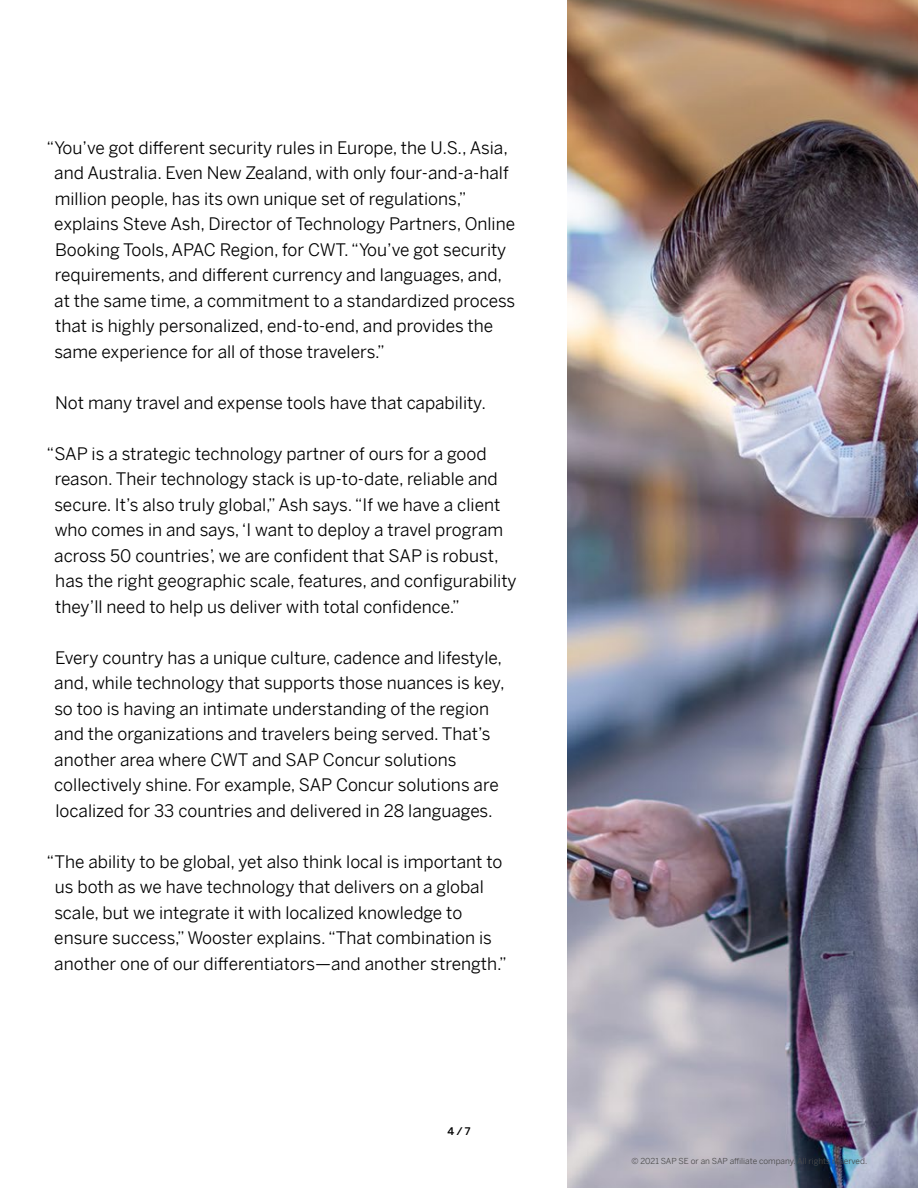
<style>
.page{position:relative;width:918px;height:1188px;background:#fff}
.page>*{position:absolute;margin:0;border:0;box-sizing:border-box;transform-origin:0 0}
.t1{font:17.25px/25.5px "Benton Sans";color:#000}
.t2{font:500 10.5px "Benton Sans";color:#000}
.t3{font:8.25px "Benton Sans";color:#4b4b4b}
</style>
<div class="page">
<img style="left:567px;top:0;width:351px;height:1188px">
<p class="t1" style="left:54px;top:133px;width:463px;text-indent:-8px">“You’ve got different security rules in Europe, the U.S., Asia, and Australia. Even New Zealand, with only four-and-a-half million people, has its own unique set of regulations,” explains Steve Ash, Director of Technology Partners, Online Booking Tools, APAC Region, for CWT. “You’ve got security requirements, and different currency and languages, and, at the same time, a commitment to a standardized process that is highly personalized, end-to-end, and provides the same experience for all of those travelers.”</p>
<p class="t1" style="left:55px;top:388px;width:433px">Not many travel and expense tools have that capability.</p>
<p class="t1" style="left:54px;top:439px;width:464px;text-indent:-8px">“SAP is a strategic technology partner of ours for a good reason. Their technology stack is up-to-date, reliable and secure. It’s also truly global,” Ash says. “If we have a client who comes in and says, ‘I want to deploy a travel program across 50 countries’, we are confident that SAP is robust, has the right geographic scale, features, and configurability they’ll need to help us deliver with total confidence.”</p>
<p class="t1" style="left:54px;top:643px;width:452px">Every country has a unique culture, cadence and lifestyle, and, while technology that supports those nuances is key, so too is having an intimate understanding of the region and the organizations and travelers being served. That’s another area where CWT and SAP Concur solutions collectively shine. For example, SAP Concur solutions are localized for 33 countries and delivered in 28 languages.</p>
<p class="t1" style="left:54px;top:847px;width:454px;text-indent:-8px">“The ability to be global, yet also think local is important to us both as we have technology that delivers on a global scale, but we integrate it with localized knowledge to ensure success,” Wooster explains. “That combination is another one of our differentiators—and another strength.”</p>
<p class="t2" style="left:447px;top:1122px;width:25px">4 / 7</p>
<p class="t3" style="left:631px;top:1154px;width:237px">© 2021 SAP SE or an SAP affiliate company. All rights reserved.</p>
</div>
